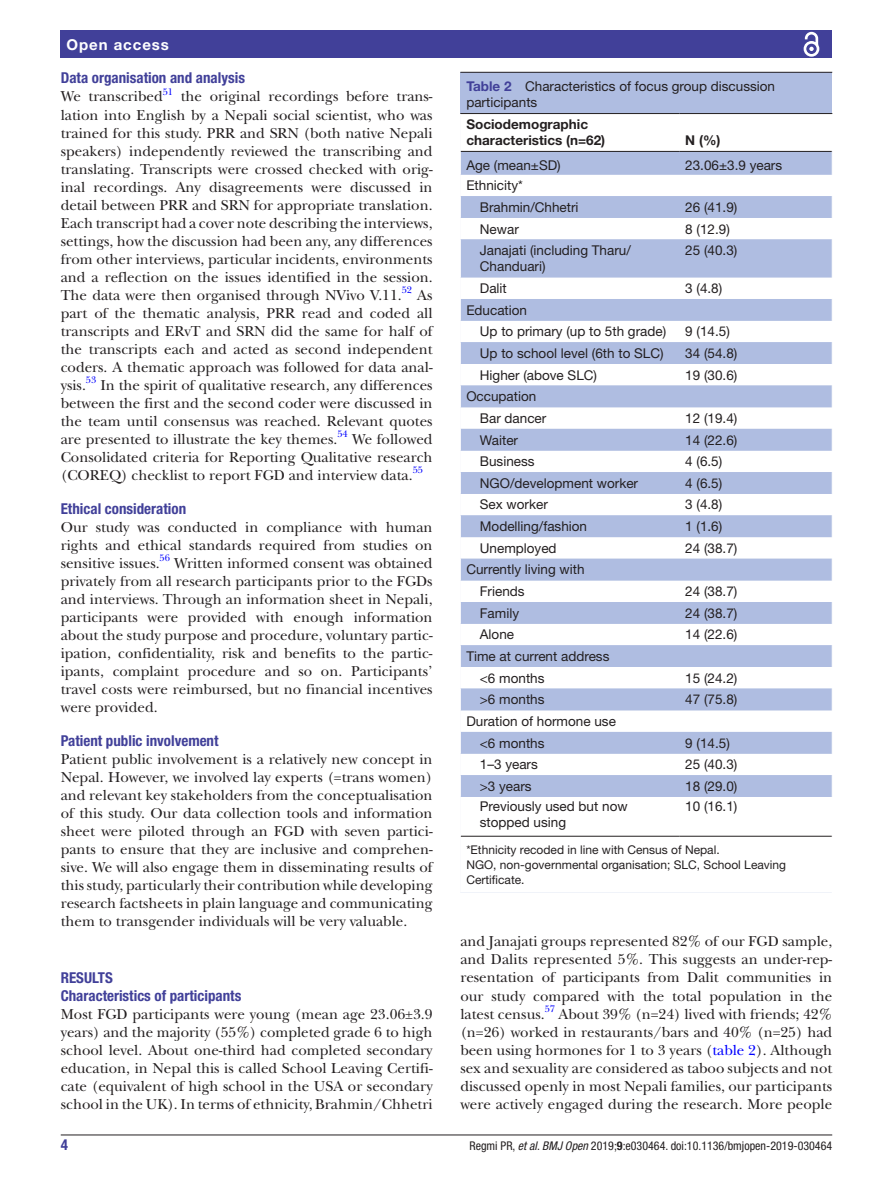
<style>
.page{position:relative;width:893px;height:1191px;background:#fff}
.page>*{position:absolute;margin:0;border:0;box-sizing:border-box;transform-origin:0 0}
.t1{font:15px/18px "New Baskerville";color:#231f20;text-align:justify}
.t2{font:700 condensed 15px/18px "Helvetica Neue LT Std";color:#414099}
.t3{font:700 15px "Helvetica Neue LT Std";letter-spacing:.065em;color:#fff}
.t4{font:13.5px/21.6px "Helvetica Neue LT Std";color:#231f20}
.t5{font:700 13.5px/16.2px "Helvetica Neue LT Std";color:#231f20}
.t6{font:12px/15px "Helvetica Neue LT Std";color:#231f20}
.t7{font:condensed 12px "Helvetica Neue LT Std";color:#231f20}
.t8{font:9.9px "New Baskerville";color:#00f}
.s1{font-weight:700;color:#414099}
.s2{color:#00f}
.s3{font-style:italic}
.s4{font-weight:700}
</style>
<div class="page">
<hr style="left:61px;top:1134px;width:771px;height:1px;background:#231f20">
<div style="left:61px;top:31px;width:771px;height:27px;background:#414099"></div>
<svg style="left:803px;top:31px;width:17px;height:26px"></svg>
<div style="left:460px;top:73px;width:372px;height:819px;background:#afbde1"></div>
<hr style="left:460px;top:72px;width:372px;height:1px;background:#231f20">
<div style="left:461px;top:114px;width:371px;height:778px;background:#fff"></div>
<svg style="left:461px;top:152px;width:371px;height:645px"></svg>
<hr style="left:460px;top:113px;width:219px;height:1px;background:#231f20">
<hr style="left:460px;top:151px;width:219px;height:1px;background:#231f20">
<hr style="left:679px;top:113px;width:153px;height:1px;background:#231f20">
<hr style="left:679px;top:151px;width:153px;height:1px;background:#231f20">
<hr style="left:679px;top:836px;width:153px;height:1px;background:#231f20">
<hr style="left:460px;top:836px;width:219px;height:1px;background:#231f20">
<hr style="left:460px;top:114px;width:1px;height:37px;background:#fff">
<svg style="left:460px;top:151px;width:1px;height:88px"></svg>
<hr style="left:460px;top:239px;width:1px;height:38px;background:#fff">
<svg style="left:460px;top:277px;width:1px;height:520px"></svg>
<hr style="left:460px;top:797px;width:1px;height:39px;background:#fff">
<hr style="left:460px;top:836px;width:1px;height:56px;background:#fff">
<hr style="left:466px;top:853px;width:366px;height:1px;background:#fff">
<hr style="left:466px;top:883px;width:366px;height:1px;background:#fff">
<p class="t3" style="left:66px;top:35px;width:104px">Open access</p>
<p class="t2" style="left:61px;top:69px;width:186px">Data organisation and analysis</p>
<p class="t1" style="left:61px;top:88px;width:103px">We transcribed</p>
<p class="t8" style="left:163px;top:86px;width:12px">51</p>
<p class="t1" style="left:61px;top:88px;width:373px;text-indent:120px">the original recordings before trans&shy;lation into English by a Nepali social scientist, who was trained for this study. PRR and SRN (both native Nepali speakers) independently reviewed the transcribing and translating. Transcripts were crossed checked with orig&shy;inal recordings. Any disagreements were discussed in detail between PRR and SRN for appropriate translation.<br>Each transcript had a cover note describing the interviews, settings, how the discussion had been any, any differences from other interviews, particular incidents, environments and a reflection on the issues identified in the session.<br>The data were then organised through NVivo V.11.</p>
<p class="t8" style="left:402px;top:284px;width:12px">52</p>
<p class="t1" style="left:61px;top:286px;width:373px;text-indent:357px">As part of the thematic analysis, PRR read and coded all transcripts and ERvT and SRN did the same for half of the transcripts each and acted as second independent coders. A thematic approach was followed for data anal&shy;ysis.</p>
<p class="t8" style="left:86px;top:374px;width:12px">53</p>
<p class="t1" style="left:61px;top:376px;width:373px;text-indent:40px">In the spirit of qualitative research, any differences between the first and the second coder were discussed in the team until consensus was reached. Relevant quotes are presented to illustrate the key themes.</p>
<p class="t8" style="left:337px;top:428px;width:12px">54</p>
<p class="t1" style="left:61px;top:430px;width:373px;text-indent:291px">We followed Consolidated criteria for Reporting Qualitative research (COREQ) checklist to report FGD and interview data.</p>
<p class="t8" style="left:413px;top:464px;width:12px">55</p>
<p class="t2" style="left:61px;top:499px;width:127px">Ethical consideration</p>
<p class="t1" style="left:61px;top:518px;width:373px">Our study was conducted in compliance with human rights and ethical standards required from studies on sensitive issues.</p>
<p class="t8" style="left:160px;top:552px;width:12px">56</p>
<p class="t1" style="left:61px;top:554px;width:373px;text-indent:113px">Written informed consent was obtained privately from all research participants prior to the FGDs and interviews. Through an information sheet in Nepali, participants were provided with enough information about the study purpose and procedure, voluntary partic&shy;ipation, confidentiality, risk and benefits to the partic&shy;ipants, complaint procedure and so on. Participants’ travel costs were reimbursed, but no financial incentives were provided.</p>
<p class="t2" style="left:61px;top:731px;width:159px">Patient public involvement</p>
<p class="t1" style="left:61px;top:750px;width:373px">Patient public involvement is a relatively new concept in Nepal. However, we involved lay experts (=trans women) and relevant key stakeholders from the conceptualisation of this study. Our data collection tools and information sheet were piloted through an FGD with seven partici&shy;pants to ensure that they are inclusive and comprehen&shy;sive. We will also engage them in disseminating results of this study, particularly their contribution while developing research factsheets in plain language and communicating them to transgender individuals will be very valuable.</p>
<p class="t2" style="left:61px;top:968px;width:182px">Results<br>Characteristics of participants</p>
<p class="t1" style="left:61px;top:1005px;width:373px">Most FGD participants were young (mean age 23.06±3.9 years) and the majority (55%) completed grade 6 to high school level. About one-third had completed secondary education, in Nepal this is called School Leaving Certifi&shy;cate (equivalent of high school in the USA or secondary school in the UK). In terms of ethnicity, Brahmin/Chhetri</p>
<p class="t4" style="left:466px;top:77px;width:310px;line-height:16.5px"><span class="s1">Table 2</span> Characteristics of focus group discussion participants</p>
<p class="t5" style="left:466px;top:116px;width:140px">Sociodemographic characteristics (n=62)</p>
<p class="t5" style="left:685px;top:132px;width:37px">N (%)</p>
<p class="t4" style="left:466px;top:154px;width:96px">Age (mean±SD)</p>
<p class="t4" style="left:685px;top:154px;width:98px">23.06±3.9 years</p>
<p class="t4" style="left:480px;top:174px;width:100px;text-indent:-14px">Ethnicity*<br>Brahmin/Chhetri</p>
<p class="t4" style="left:685px;top:196px;width:54px">26 (41.9)</p>
<p class="t4" style="left:480px;top:218px;width:40px">Newar</p>
<p class="t4" style="left:685px;top:218px;width:46px">8 (12.9)</p>
<p class="t4" style="left:480px;top:242px;width:153px;line-height:16.2px">Janajati (including Tharu/<br>Chanduari)</p>
<p class="t4" style="left:685px;top:239px;width:54px">25 (40.3)</p>
<p class="t4" style="left:480px;top:277px;width:28px">Dalit</p>
<p class="t4" style="left:685px;top:277px;width:39px">3 (4.8)</p>
<p class="t4" style="left:480px;top:299px;width:188px;text-indent:-14px">Education<br>Up to primary (up to 5th grade)</p>
<p class="t4" style="left:685px;top:320px;width:46px">9 (14.5)</p>
<p class="t4" style="left:480px;top:342px;width:185px">Up to school level (6th to SLC)</p>
<p class="t4" style="left:685px;top:342px;width:54px">34 (54.8)</p>
<p class="t4" style="left:480px;top:364px;width:119px">Higher (above SLC)</p>
<p class="t4" style="left:685px;top:364px;width:54px">19 (30.6)</p>
<p class="t4" style="left:480px;top:385px;width:68px;text-indent:-14px">Occupation<br>Bar dancer</p>
<p class="t4" style="left:685px;top:407px;width:54px">12 (19.4)</p>
<p class="t4" style="left:480px;top:429px;width:40px">Waiter</p>
<p class="t4" style="left:685px;top:429px;width:54px">14 (22.6)</p>
<p class="t4" style="left:480px;top:450px;width:56px">Business</p>
<p class="t4" style="left:685px;top:450px;width:39px">4 (6.5)</p>
<p class="t4" style="left:480px;top:472px;width:160px">NGO/development worker</p>
<p class="t4" style="left:685px;top:472px;width:39px">4 (6.5)</p>
<p class="t4" style="left:480px;top:494px;width:69px">Sex worker</p>
<p class="t4" style="left:685px;top:494px;width:39px">3 (4.8)</p>
<p class="t4" style="left:480px;top:515px;width:109px">Modelling/fashion</p>
<p class="t4" style="left:685px;top:515px;width:39px">1 (1.6)</p>
<p class="t4" style="left:480px;top:537px;width:78px">Unemployed</p>
<p class="t4" style="left:685px;top:537px;width:54px">24 (38.7)</p>
<p class="t4" style="left:480px;top:558px;width:106px;text-indent:-14px">Currently living with<br>Friends</p>
<p class="t4" style="left:685px;top:580px;width:54px">24 (38.7)</p>
<p class="t4" style="left:480px;top:602px;width:41px">Family</p>
<p class="t4" style="left:685px;top:602px;width:54px">24 (38.7)</p>
<p class="t4" style="left:480px;top:623px;width:36px">Alone</p>
<p class="t4" style="left:685px;top:623px;width:54px">14 (22.6)</p>
<p class="t4" style="left:480px;top:645px;width:131px;text-indent:-14px">Time at current address &lt;6 months</p>
<p class="t4" style="left:685px;top:667px;width:54px">15 (24.2)</p>
<p class="t4" style="left:480px;top:688px;width:66px">&gt;6 months</p>
<p class="t4" style="left:685px;top:688px;width:54px">47 (75.8)</p>
<p class="t4" style="left:480px;top:710px;width:138px;text-indent:-14px">Duration of hormone use &lt;6 months</p>
<p class="t4" style="left:685px;top:732px;width:46px">9 (14.5)</p>
<p class="t4" style="left:480px;top:753px;width:60px">1–3 years</p>
<p class="t4" style="left:685px;top:753px;width:54px">25 (40.3)</p>
<p class="t4" style="left:480px;top:775px;width:53px">&gt;3 years</p>
<p class="t4" style="left:685px;top:775px;width:54px">18 (29.0)</p>
<p class="t4" style="left:480px;top:798px;width:149px;line-height:16.2px">Previously used but now stopped using</p>
<p class="t4" style="left:685px;top:795px;width:54px">10 (16.1)</p>
<p class="t6" style="left:466px;top:842px;width:321px">*Ethnicity recoded in line with Census of Nepal.<br>NGO, non-governmental organisation; SLC, School Leaving<br>Certificate.</p>
<p class="t1" style="left:460px;top:932px;width:373px">and Janajati groups represented 82% of our FGD sample, and Dalits represented 5%. This suggests an under-rep&shy;resentation of participants from Dalit communities in our study compared with the total population in the latest census.</p>
<p class="t8" style="left:545px;top:1003px;width:12px">57</p>
<p class="t1" style="left:460px;top:1004px;width:373px;text-indent:98px">About 39% (n=24) lived with friends; 42% (n=26) worked in restaurants/bars and 40% (n=25) had been using hormones for 1 to 3 years (<span class="s2">table 2</span>). Although sex and sexuality are considered as taboo subjects and not discussed openly in most Nepali families, our participants were actively engaged during the research. More people</p>
<p class="t2" style="left:61px;top:1135px;width:9px">4</p>
<p class="t7" style="left:469px;top:1138px;width:364px">Regmi PR, <span class="s3">et al</span>. <span class="s3">BMJ Open</span> 2019;<span class="s4">9</span>:e030464. doi:10.1136/bmjopen-2019-030464</p>
</div>
